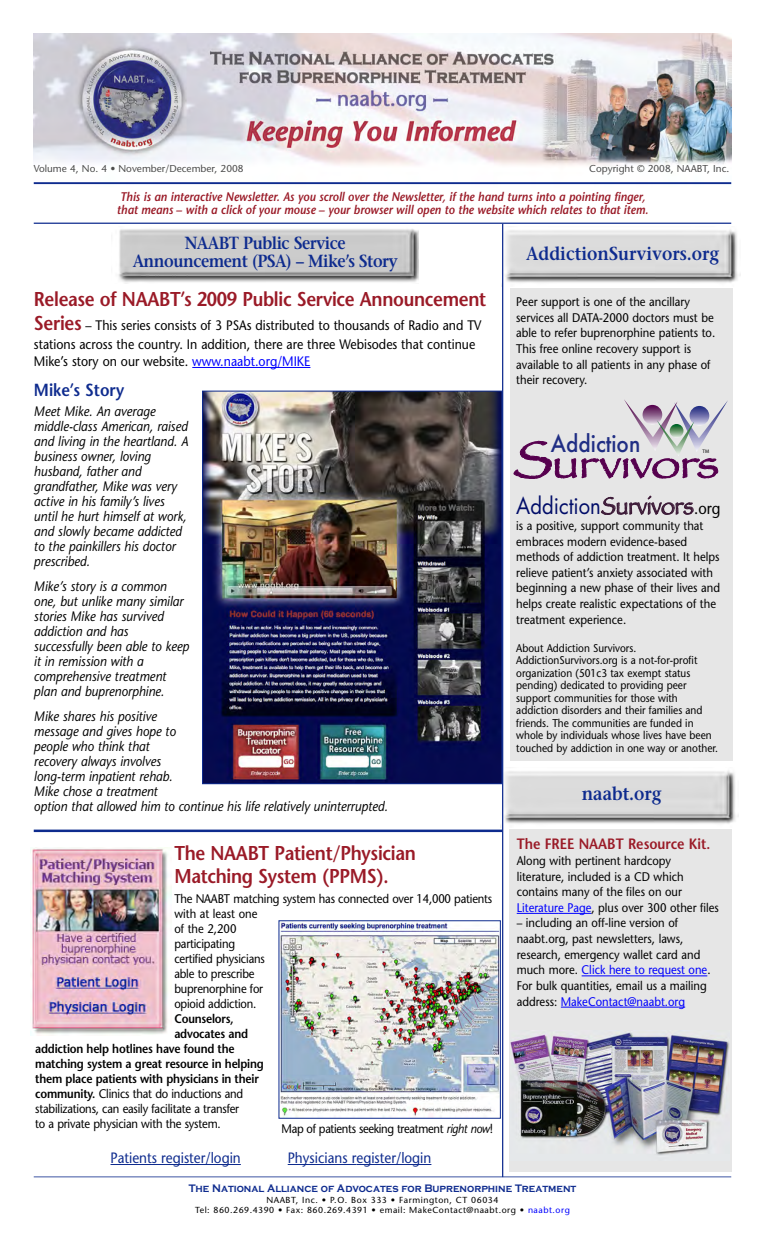
<style>
.page{position:relative;width:765px;height:1260px;background:#fff}
.page>*{position:absolute;margin:0;border:0;box-sizing:border-box;transform-origin:0 0}
.t1{font:500 22.88px "Futura";color:#202e84;scale:.9 1}
.t2{font:22.5px "Futura";color:#000c68;scale:.9 1}
.t3{font:600 20px/22.5px "Stone Sans";letter-spacing:-.015em;color:#9a1a27;scale:.9 1}
.t4{font:600 18.75px "Stone Serif";color:#0e2b8e;scale:.9 1}
.t5{font:600 17.5px/17.5px "Stone Serif";letter-spacing:-.03em;color:#0e2b8e;text-align:center;scale:.9 1}
.t6{font:600 17.5px "Stone Sans";color:#0e2b8e;scale:.9 1}
.t7{font:15px "Stone Sans";color:#0e2b8e;scale:.9 1}
.t8{font:600 15px "Stone Sans";color:#9a1a27;scale:.9 1}
.t9{font:italic 13.75px/15px "Stone Sans";color:#000;scale:.9 1}
.t10{font:13.75px/19.4px "Stone Sans";color:#000;scale:.9 1}
.t11{font:12.5px/15.6px "Stone Sans";color:#000;scale:.9 1}
.t12{font:italic 600 12.5px/12.5px "Stone Sans";color:#9a1a27;scale:.9 1}
.t13{font:600 12.5px "Stone Sans";letter-spacing:-.015em;color:#000;scale:.9 1}
.t14{font:12.5px "Stone Sans";letter-spacing:-.03em;color:#000;scale:.9 1}
.t15{font:11.25px/12.5px "Stone Sans";color:#000;scale:.9 1}
.t16{font:700 11.25px "Copperplate Gothic";color:#0e2b8e;scale:.9 1}
.t17{font:10px "Stone Sans";color:#4d4d4d}
.t18{font:8.75px/10px "Stone Sans";letter-spacing:.055em;color:#000;text-align:center}
.t19{font:5.12px "Myriad Pro";color:#050504}
.s1{font-weight:600;font-size:20px;color:#9a1a27}
.s2{color:#0000fe}
.s3{font-weight:600}
.s4{font-style:italic}
.s5{font-family:"Papyrus";font-size:25px;color:#3d1b38}
.s6{font-family:"Stone Sans";font-size:16.25px;color:#000}
</style>
<div class="page">
<img style="left:118px;top:229px;width:301px;height:55px">
<img style="left:34px;top:34px;width:697px;height:151px">
<hr style="left:34px;top:182px;width:697px;height:2px;background:#0e2b8e">
<hr style="left:34px;top:223px;width:697px;height:1px;background:#0e2b8e">
<hr style="left:34px;top:830px;width:468px;height:2px;background:#0e2b8e">
<hr style="left:34px;top:1177px;width:697px;height:1px;background:#3e56a4">
<img style="left:500px;top:767px;width:239px;height:60px">
<div style="left:509px;top:829px;width:222px;height:343px;background:#e6e6e6"></div>
<img style="left:511px;top:1032px;width:218px;height:123px">
<svg style="left:192px;top:367px;width:28px;height:1px"></svg>
<hr style="left:220px;top:367px;width:50px;height:1px;background:#0000fe">
<hr style="left:270px;top:367px;width:40px;height:1px;background:#0000fe">
<hr style="left:111px;top:1164px;width:55px;height:1px;background:#0e2b8e">
<hr style="left:166px;top:1164px;width:75px;height:1px;background:#0e2b8e">
<hr style="left:288px;top:1164px;width:69px;height:1px;background:#0e2b8e">
<hr style="left:357px;top:1164px;width:74px;height:1px;background:#0e2b8e">
<img style="left:30px;top:847px;width:142px;height:189px">
<hr style="left:517px;top:913px;width:41px;height:1px;background:#0000fe">
<hr style="left:558px;top:913px;width:33px;height:1px;background:#0000fe">
<hr style="left:582px;top:976px;width:43px;height:1px;background:#0000fe">
<svg style="left:625px;top:976px;width:27px;height:1px"></svg>
<hr style="left:652px;top:976px;width:55px;height:1px;background:#0000fe">
<hr style="left:561px;top:1007px;width:117px;height:1px;background:#0000fe">
<img style="left:281px;top:922px;width:218px;height:195px">
<div style="left:279px;top:920px;width:222px;height:199px;border:1px solid #0e2b8e"></div>
<img style="left:204px;top:393px;width:296px;height:389px">
<div style="left:202px;top:391px;width:300px;height:393px;border:1px solid #0e2b8e"></div>
<img style="left:503px;top:227px;width:235px;height:60px">
<div style="left:510px;top:289px;width:222px;height:472px;background:#e6e6e6"></div>
<svg style="left:513px;top:399px;width:215px;height:80px"></svg>
<hr style="left:502px;top:224px;width:1px;height:953px;background:#0e2b8e">
<p class="t17" style="left:34px;top:165px;width:211px">Volume 4, No. 4 • November/December, 2008</p>
<p class="t17" style="left:589px;top:165px;width:142px">Copyright © 2008, NAABT, Inc.</p>
<p class="t12" style="left:117px;top:192px;width:592px">This is an interactive Newsletter. As you scroll over the Newsletter, if the hand turns into a pointing finger, that means – with a click of your mouse – your browser will open to the website which relates to that item.</p>
<h3 class="t5" style="left:133px;top:236px;width:296px">NAABT Public Service<br>Announcement (PSA) – Mike’s Story</h3>
<h3 class="t3" style="left:34px;top:290px;width:504px">Release of NAABT’s 2009 Public Service Announcement</h3>
<p class="t10" style="left:34px;top:317px;width:499px"><span class="s1">Series</span> – This series consists of 3 PSAs distributed to thousands of Radio and TV stations across the country. In addition, there are three Webisodes that continue</p>
<p class="t10" style="left:34px;top:353px;width:309px">Mike’s story on our website. <span class="s2">www.naabt.org/MIKE</span></p>
<h3 class="t6" style="left:34px;top:383px;width:102px">Mike’s Story</h3>
<p class="t9" style="left:34px;top:405px;width:173px">Meet Mike. An average middle-class American, raised and living in the heartland. A business owner, loving husband, father and grandfather, Mike was very active in his family’s lives until he hurt himself at work, and slowly became addicted to the painkillers his doctor prescribed.</p>
<p class="t9" style="left:34px;top:580px;width:174px">Mike’s story is a common one, but unlike many similar stories Mike has survived addiction and has successfully been able to keep it in remission with a comprehensive treatment plan and buprenorphine.</p>
<p class="t9" style="left:34px;top:710px;width:395px">Mike shares his positive<br>message and gives hope to<br>people who think that<br>recovery always involves<br>long-term inpatient rehab.<br>Mike chose a treatment<br>option that allowed him to continue his life relatively uninterrupted.</p>
<h3 class="t3" style="left:174px;top:844px;width:270px">The NAABT Patient/Physician<br>Matching System (PPMS).</h3>
<p class="t11" style="left:174px;top:892px;width:355px;line-height:15px">The NAABT matching system has connected over 14,000 patients with at least one<br>of the 2,200<br>participating<br>certified physicians<br>able to prescribe<br>buprenorphine for<br>opioid addiction.</p>
<p class="t13" style="left:174px;top:1013px;width:67px">Counselors,</p>
<p class="t13" style="left:174px;top:1028px;width:83px">advocates and</p>
<p class="t13" style="left:35px;top:1043px;width:223px">addiction help hotlines have found the</p>
<p class="t13" style="left:35px;top:1058px;width:256px">matching system a great resource in helping</p>
<p class="t13" style="left:35px;top:1073px;width:250px">them place patients with physicians in their</p>
<p class="t11" style="left:35px;top:1087px;width:233px"><span class="s3">community.</span> Clinics that do inductions and</p>
<p class="t11" style="left:35px;top:1102px;width:228px">stabilizations, can easily facilitate a transfer</p>
<p class="t11" style="left:35px;top:1117px;width:208px">to a private physician with the system.</p>
<p class="t14" style="left:282px;top:1123px;width:236px">Map of patients seeking treatment <span class="s4">right now</span>!</p>
<p class="t7" style="left:111px;top:1152px;width:146px">Patients register/login</p>
<p class="t7" style="left:288px;top:1152px;width:161px">Physicians register/login</p>
<h3 class="t4" style="left:526px;top:246px;width:216px">AddictionSurvivors.org</h3>
<p class="t11" style="left:516px;top:295px;width:223px">Peer support is one of the ancillary services all DATA-2000 doctors must be able to refer buprenorphine patients to.<br>This free online recovery support is available to all patients in any phase of their recovery.</p>
<h1 class="t1" style="left:551px;top:428px;width:101px">Addiction</h1>
<p class="t19" style="left:703px;top:450px;width:8px">TM</p>
<h2 class="t2" style="left:516px;top:496px;width:229px">Addiction<span class="s5">Survivors</span><span class="s6">.org</span></h2>
<p class="t11" style="left:516px;top:519px;width:228px">is a positive, support community that embraces modern evidence-based methods of addiction treatment. It helps relieve patient’s anxiety associated with beginning a new phase of their lives and helps create realistic expectations of the treatment experience.</p>
<p class="t15" style="left:516px;top:643px;width:226px">About Addiction Survivors.<br>AddictionSurvivors.org is a not-for-profit organization (501c3 tax exempt status pending) dedicated to providing peer support communities for those with addiction disorders and their families and friends. The communities are funded in whole by individuals whose lives have been touched by addiction in one way or another.</p>
<h3 class="t4" style="left:582px;top:786px;width:90px">naabt.org</h3>
<p class="t8" style="left:517px;top:838px;width:217px">The FREE NAABT Resource Kit.</p>
<p class="t11" style="left:517px;top:854px;width:226px">Along with pertinent hardcopy literature, included is a CD which contains many of the files on our <span class="s2">Literature Page</span>, plus over 300 other files</p>
<p class="t11" style="left:517px;top:917px;width:217px">– including an off-line version of naabt.org, past newsletters, laws, research, emergency wallet card and much more. <span class="s2">Click here to request one</span>.<br>For bulk quantities, email us a mailing address: <span class="s2">MakeContact@naabt.org</span></p>
<p class="t16" style="left:189px;top:1181px;width:432px">The National Alliance of Advocates for Buprenorphine Treatment</p>
<p class="t18" style="left:195px;top:1196px;width:376px">NAABT, Inc. • P.O. Box 333 • Farmington, CT 06034<br>Tel: 860.269.4390 • Fax: 860.269.4391 • email: MakeContact@naabt.org • <span class="s2">naabt.org</span></p>
</div>
